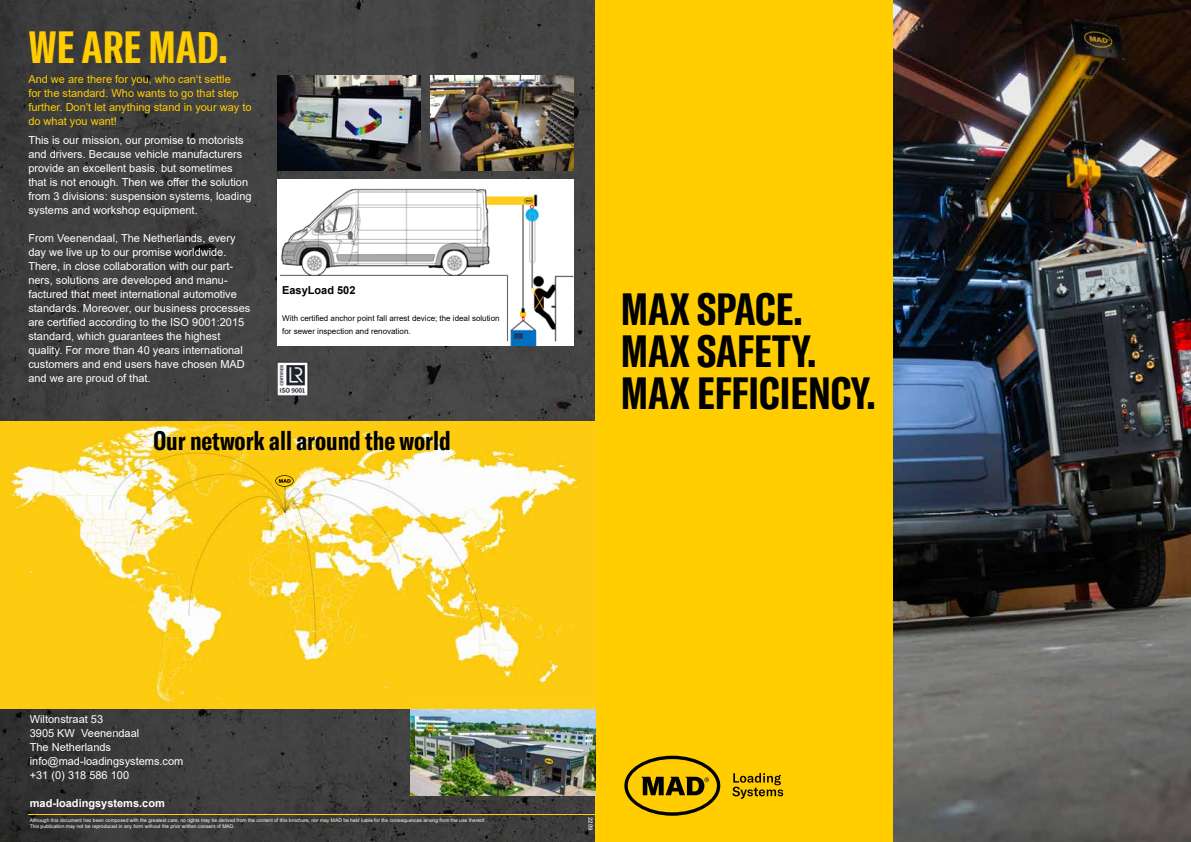
<style>
.page{position:relative;width:1191px;height:842px;background:#fff}
.page>*{position:absolute;margin:0;border:0;box-sizing:border-box;transform-origin:0 0}
.t1{font:700 extra-condensed 44px/42px "GT America";color:#000}
.t2{font:700 extra-condensed 44px "GT America";color:#ffcd00}
.t3{font:700 extra-condensed 26px "GT America";color:#000}
.t4{font:11px/14px "Arial";color:#fff}
.t5{font:11px/14px "Arial";color:#ffcd00}
.t6{font:700 11px "Arial";color:#fff}
.t7{font:700 11px "Arial";color:#020203}
.t8{font:8px/13px "Arial";color:#020203}
.t9{font:700 6px "Arial";color:#cdcccc}
.t10{font:5px/6px "Arial";color:#fff}
</style>
<div class="page">
<img style="left:0;top:0;width:595px;height:842px">
<img style="left:893px;top:0;width:298px;height:842px">
<div style="left:595px;top:0;width:298px;height:842px;background:#ffcd00"></div>
<img style="left:410px;top:709px;width:185px;height:86px">
<hr style="left:28px;top:814px;width:567px;height:1px;background:#ffcd00">
<img style="left:0;top:421px;width:595px;height:288px">
<svg style="left:624px;top:756px;width:96px;height:60px"></svg>
<svg style="left:732px;top:773px;width:51px;height:26px"></svg>
<img style="left:278px;top:75px;width:142px;height:95px">
<img style="left:431px;top:75px;width:142px;height:95px">
<svg style="left:275px;top:475px;width:19px;height:12px"></svg>
<img style="left:278px;top:358px;width:35px;height:38px">
<img style="left:278px;top:179px;width:295px;height:166px">
<h1 class="t2" style="left:28px;top:21px;width:201px">WE ARE MAD.</h1>
<p class="t5" style="left:28px;top:72px;width:225px">And we are there for you, who can‘t settle<br>for the standard. Who wants to go that step further. Don’t let anything stand in your way to do what you want!</p>
<p class="t4" style="left:28px;top:133px;width:225px">This is our mission, our promise to motorists and drivers. Because vehicle manufacturers provide an excellent basis, but sometimes that is not enough. Then we offer the solution from 3 divisions: suspension systems, loading systems and workshop equipment.</p>
<p class="t4" style="left:28px;top:231px;width:223px">From Veenendaal, The Netherlands, every day we live up to our promise worldwide.<br>There, in close collaboration with our part&shy;ners, solutions are developed and manu&shy;factured that meet international automotive standards. Moreover, our business processes are certified according to the ISO 9001:2015 standard, which guarantees the highest quality. For more than 40 years international customers and end users have chosen MAD and we are proud of that.</p>
<p class="t7" style="left:282px;top:283px;width:75px">EasyLoad 502</p>
<p class="t8" style="left:282px;top:312px;width:219px">With certified anchor point fall arrest device; the ideal solution for sewer inspection and renovation.</p>
<h2 class="t3" style="left:153px;top:425px;width:299px">Our network all around the world</h2>
<h1 class="t1" style="left:621px;top:288px;width:256px">MAX SPACE.<br>MAX SAFETY.<br>MAX EFFICIENCY.</h1>
<p class="t4" style="left:30px;top:712px;width:155px">Wiltonstraat 53<br>3905 KW Veenendaal<br>The Netherlands info@mad-loadingsystems.com +31 (0) 318 586 100</p>
<p class="t6" style="left:30px;top:795px;width:137px">mad-loadingsystems.com</p>
<p class="t10" style="left:30px;top:817px;width:457px">Although this document has been composed with the greatest care, no rights may be derived from the content of this brochure, nor may MAD be held liable for the consequences arising from the use thereof.<br>This publication may not be reproduced in any form without the prior written consent of MAD.</p>
<p class="t9" style="left:595px;top:817px;width:15px;rotate:90deg">2209</p>
</div>
